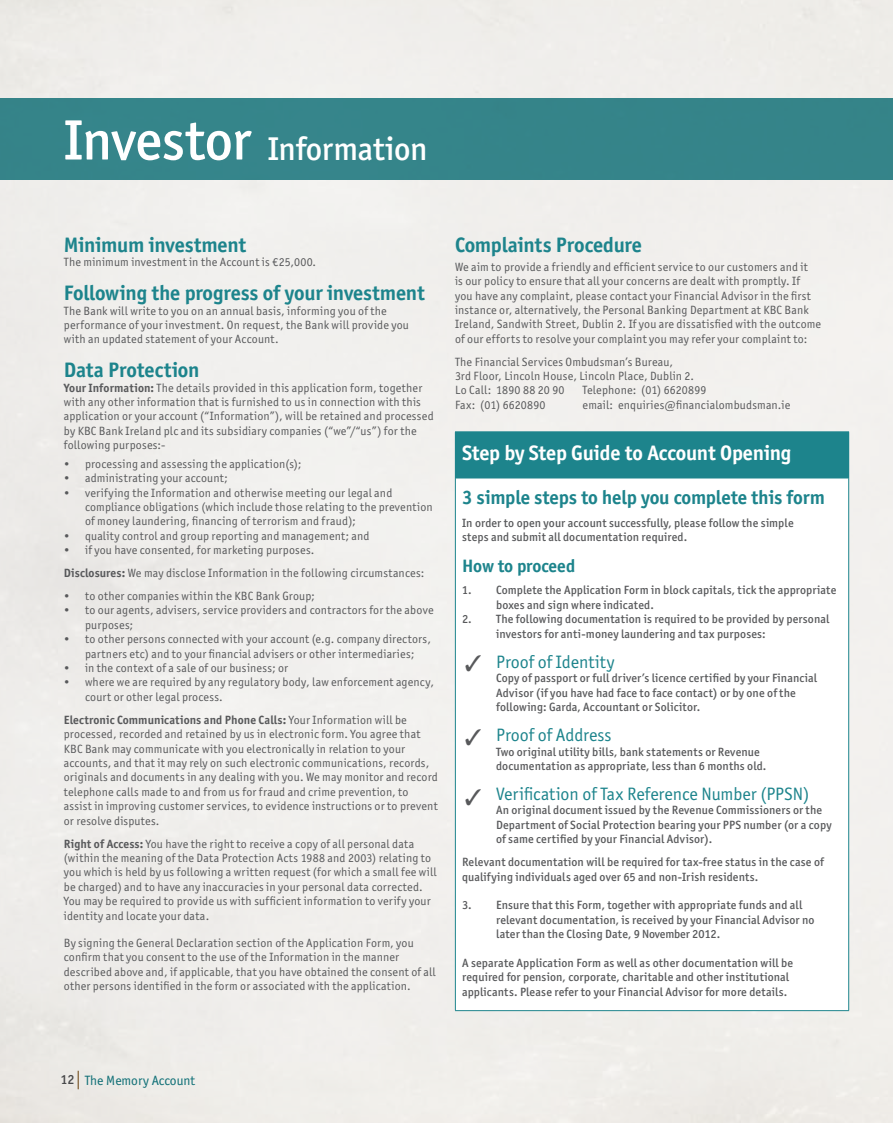
<style>
.page{position:relative;width:893px;height:1123px;background:#fff}
.page>*{position:absolute;margin:0;border:0;box-sizing:border-box;transform-origin:0 0}
.t1{font:500 33px "Officina Sans ITC Std";letter-spacing:-.01em;color:#fff}
.t2{font:700 21px "Officina Sans ITC Std";letter-spacing:-.005em;color:#1d848c}
.t3{font:700 21px "Officina Sans ITC Std";letter-spacing:-.01em;color:#fff}
.t4{font:700 19.5px "Officina Sans ITC Std";letter-spacing:-.005em;color:#1d848c}
.t5{font:18px "Officina Sans ITC Std";color:#1d848c}
.t6{font:700 18px "Officina Sans ITC Std";letter-spacing:-.005em;color:#1d848c}
.t7{font:13.5px "Officina Sans ITC Std";color:#1d848c}
.t8{font:12px/14.4px "Officina Sans ITC Std";letter-spacing:.015em;color:#58595b}
.t9{font:500 12px/14.4px "Officina Sans ITC Std";letter-spacing:.015em;color:#58595b}
.s1{font-size:57px}
.s2{font-weight:700}
.s3{font-weight:500;color:#58595b}
</style>
<div class="page">
<img style="left:0;top:0;width:893px;height:1123px">
<div style="left:455px;top:432px;width:394px;height:46px;background:#1d848c"></div>
<div style="left:455px;top:478px;width:394px;height:532px;background:#fff"></div>
<hr style="left:455px;top:431px;width:394px;height:1px;background:#1d848c">
<hr style="left:455px;top:478px;width:1px;height:532px;background:#1d848c">
<hr style="left:848px;top:478px;width:1px;height:532px;background:#1d848c">
<hr style="left:455px;top:1010px;width:394px;height:1px;background:#1d848c">
<h1 class="t1" style="left:64px;top:129px;width:365px"><span class="s1">Investor</span> Information</h1>
<h2 class="t2" style="left:64px;top:232px;width:184px">Minimum investment</h2>
<p class="t8" style="left:64px;top:255px;width:254px">The minimum investment in the Account is €25,000.</p>
<h2 class="t2" style="left:64px;top:280px;width:362px">Following the progress of your investment</h2>
<p class="t8" style="left:64px;top:303px;width:347px">The Bank will write to you on an annual basis, informing you of the performance of your investment. On request, the Bank will provide you with an updated statement of your Account.</p>
<h2 class="t2" style="left:64px;top:357px;width:137px">Data Protection</h2>
<p class="t8" style="left:64px;top:380px;width:371px"><span class="s2">Your Information:</span> The details provided in this application form, together with any other information that is furnished to us in connection with this application or your account (“Information”), will be retained and processed by KBC Bank Ireland plc and its subsidiary companies (“we”/“us”) for the following purposes:-</p>
<p class="t8" style="left:64px;top:456px;width:239px">• processing and assessing the application(s);</p>
<p class="t8" style="left:64px;top:471px;width:165px">• administrating your account;</p>
<p class="t8" style="left:85px;top:485px;width:349px;text-indent:-21px">• verifying the Information and otherwise meeting our legal and compliance obligations (which include those relating to the prevention of money laundering, financing of terrorism and fraud);</p>
<p class="t8" style="left:64px;top:528px;width:307px">• quality control and group reporting and management; and</p>
<p class="t8" style="left:64px;top:538px;width:362px;line-height:23px">• if you have consented, for marketing purposes.<br><span class="s2">Disclosures:</span> We may disclose Information in the following circumstances:</p>
<p class="t8" style="left:64px;top:588px;width:253px">• to other companies within the KBC Bank Group;</p>
<p class="t8" style="left:85px;top:603px;width:350px;text-indent:-21px">• to our agents, advisers, service providers and contractors for the above purposes;</p>
<p class="t8" style="left:64px;top:632px;width:369px;text-align:center">• to other persons connected with your account (e.g. company directors, partners etc) and to your financial advisers or other intermediaries;</p>
<p class="t8" style="left:64px;top:660px;width:226px">• in the context of a sale of our business; or</p>
<p class="t8" style="left:85px;top:675px;width:350px;text-indent:-21px">• where we are required by any regulatory body, law enforcement agency, court or other legal process.</p>
<p class="t8" style="left:64px;top:712px;width:376px"><span class="s2">Electronic Communications and Phone Calls:</span> Your Information will be processed, recorded and retained by us in electronic form. You agree that KBC Bank may communicate with you electronically in relation to your accounts, and that it may rely on such electronic communications, records, originals and documents in any dealing with you. We may monitor and record telephone calls made to and from us for fraud and crime prevention, to assist in improving customer services, to evidence instructions or to prevent or resolve disputes.</p>
<p class="t8" style="left:64px;top:836px;width:374px"><span class="s2">Right of Access:</span> You have the right to receive a copy of all personal data (within the meaning of the Data Protection Acts 1988 and 2003) relating to you which is held by us following a written request (for which a small fee will be charged) and to have any inaccuracies in your personal data corrected.<br>You may be required to provide us with sufficient information to verify your identity and locate your data.</p>
<p class="t8" style="left:64px;top:935px;width:373px">By signing the General Declaration section of the Application Form, you confirm that you consent to the use of the Information in the manner described above and, if applicable, that you have obtained the consent of all other persons identified in the form or associated with the application.</p>
<h2 class="t2" style="left:455px;top:232px;width:188px">Complaints Procedure</h2>
<p class="t8" style="left:455px;top:259px;width:368px">We aim to provide a friendly and efficient service to our customers and it<br>is our policy to ensure that all your concerns are dealt with promptly. If<br>you have any complaint, please contact your Financial Advisor in the first instance or, alternatively, the Personal Banking Department at KBC Bank Ireland, Sandwith Street, Dublin 2. If you are dissatisfied with the outcome of our efforts to resolve your complaint you may refer your complaint to:</p>
<p class="t8" style="left:455px;top:354px;width:241px">The Financial Services Ombudsman’s Bureau,<br>3rd Floor, Lincoln House, Lincoln Place, Dublin 2.<br>Lo Call: 1890 88 20 90</p>
<p class="t8" style="left:583px;top:383px;width:125px">Telephone: (01) 6620899</p>
<p class="t8" style="left:455px;top:397px;width:92px">Fax: (01) 6620890</p>
<p class="t8" style="left:583px;top:397px;width:209px">email: enquiries@financialombudsman.ie</p>
<h2 class="t3" style="left:462px;top:440px;width:331px">Step by Step Guide to Account Opening</h2>
<h3 class="t4" style="left:462px;top:485px;width:364px">3 simple steps to help you complete this form</h3>
<p class="t9" style="left:462px;top:516px;width:333px">In order to open your account successfully, please follow the simple steps and submit all documentation required.</p>
<h3 class="t6" style="left:462px;top:554px;width:115px">How to proceed</h3>
<p class="t9" style="left:496px;top:583px;width:342px;text-indent:-34px">1. Complete the Application Form in block capitals, tick the appropriate boxes and sign where indicated.</p>
<p class="t9" style="left:496px;top:612px;width:335px;text-indent:-34px">2. The following documentation is required to be provided by personal investors for anti-money laundering and tax purposes:</p>
<h3 class="t5" style="left:496px;top:651px;width:120px">Proof of Identity</h3>
<p class="t9" style="left:496px;top:671px;width:322px">Copy of passport or full driver’s licence certified by your Financial<br>Advisor (if you have had face to face contact) or by one of the following: Garda, Accountant or Solicitor.</p>
<h3 class="t5" style="left:496px;top:724px;width:117px">Proof of Address</h3>
<p class="t9" style="left:496px;top:744px;width:272px">Two original utility bills, bank statements or Revenue documentation as appropriate, less than 6 months old.</p>
<h3 class="t5" style="left:496px;top:783px;width:315px">Verification of Tax Reference Number (PPSN)</h3>
<p class="t9" style="left:496px;top:803px;width:337px">An original document issued by the Revenue Commissioners or the<br>Department of Social Protection bearing your PPS number (or a copy of same certified by your Financial Advisor).</p>
<p class="t9" style="left:462px;top:855px;width:363px">Relevant documentation will be required for tax-free status in the case of qualifying individuals aged over 65 and non-Irish residents.</p>
<p class="t9" style="left:496px;top:898px;width:320px;text-indent:-34px">3. Ensure that this Form, together with appropriate funds and all relevant documentation, is received by your Financial Advisor no later than the Closing Date, 9 November 2012.</p>
<p class="t9" style="left:462px;top:955px;width:332px">A separate Application Form as well as other documentation will be required for pension, corporate, charitable and other institutional applicants. Please refer to your Financial Advisor for more details.</p>
<p class="t7" style="left:61px;top:1072px;width:136px"><span class="s3">12</span> The Memory Account</p>
</div>
